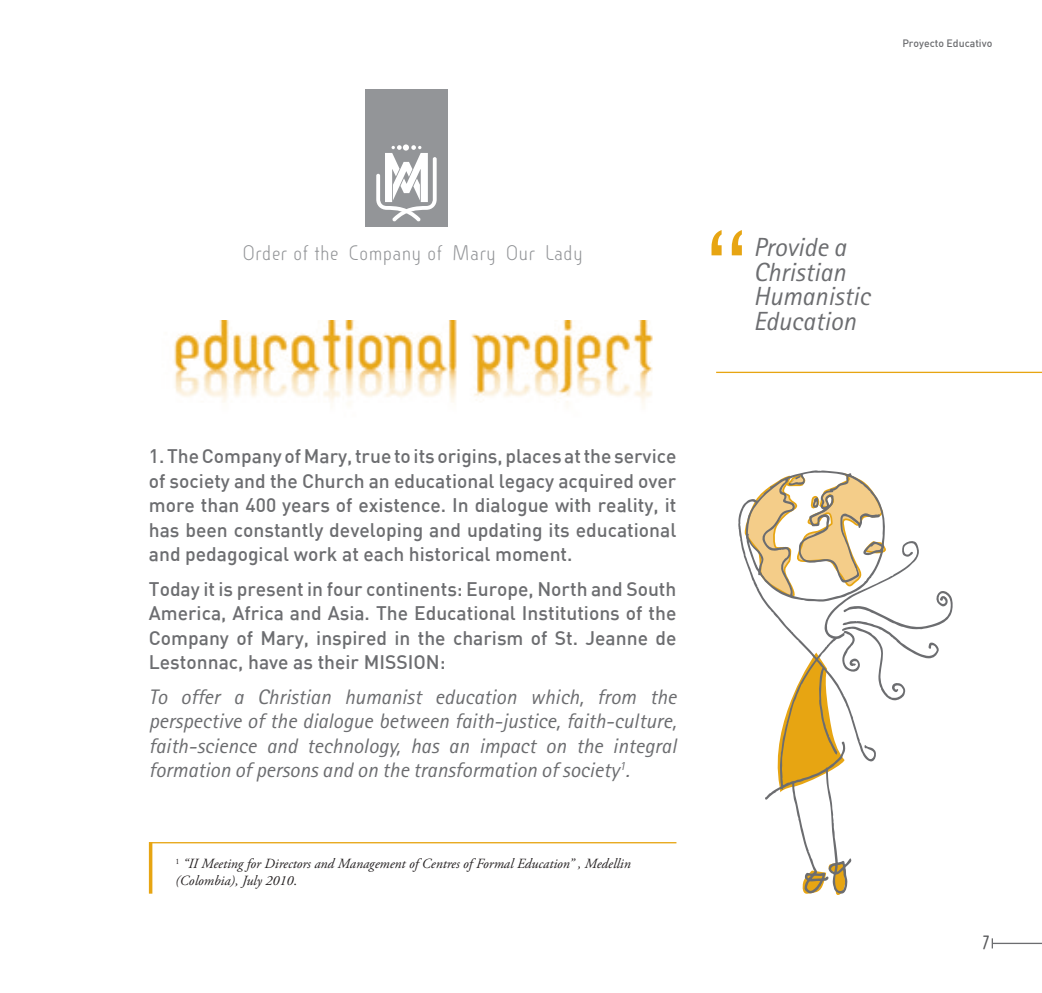
<style>
.page{position:relative;width:1042px;height:993px;background:#fff}
.page>*{position:absolute;margin:0;border:0;box-sizing:border-box;transform-origin:0 0}
.t1{font:105px "Lucida Fax";color:#e7a512}
.Frase_destacada_late{font:italic 26.25px/24.5px "Rotis Sans Serif";color:#6c6d70}
.Introduccion_cursiva{font:italic 21px/24.5px "Rotis Sans Serif";color:#6c6d70;text-align:justify}
.t2{font:21px "Cineplex LT";color:#939598}
.Introducción{font:500 19.25px/24.5px "DIN";color:#6c6d70;text-align:justify}
.notas_pie_de_pagina{font:italic 14px/16.8px "Adobe Garamond Pro";color:#231f20}
.t3{font:800 14px "DF Temple";color:#57585a}
.t4{font:500 10.5px "DIN";color:#6c6d70}
.s1{font-style:normal}
</style>
<div class="page">
<hr style="left:992px;top:942px;width:50px;height:1px;background:#6c6d70">
<div style="left:365px;top:89px;width:83px;height:138px;background:#939598"></div>
<svg style="left:376px;top:144px;width:61px;height:78px"></svg>
<hr style="left:152px;top:841px;width:524px;height:2px;background:#e7a512">
<hr style="left:149px;top:841px;width:3px;height:52px;background:#e7a512">
<hr style="left:716px;top:371px;width:326px;height:2px;background:#e7a512">
<img style="left:173px;top:321px;width:480px;height:84px">
<svg style="left:738px;top:504px;width:114px;height:390px"></svg>
<svg style="left:744px;top:470px;width:209px;height:350px"></svg>
<p class="t4" style="left:902px;top:36px;width:91px">Proyecto Educativo</p>
<p class="t2" style="left:242px;top:241px;width:342px">Order of the Company of Mary Our Lady</p>
<p class="t1" style="left:701px;top:212px;width:52px">“</p>
<p class="Frase_destacada_late" style="left:753px;top:235px;width:118px">Provide a<br>Christian<br>Humanistic<br>Education</p>
<p class="Introducción" style="left:149px;top:443px;width:529px">1. The Company of Mary, true to its origins, places at the service of society and the Church an educational legacy acquired over more than 400 years of existence. In dialogue with reality, it has been constantly developing and updating its educational and pedagogical work at each historical moment.</p>
<p class="Introducción" style="left:149px;top:575px;width:529px">Today it is present in four continents: Europe, North and South America, Africa and Asia. The Educational Institutions of the Company of Mary, inspired in the charism of St. Jeanne de Lestonnac, have as their MISSION:</p>
<p class="Introduccion_cursiva" style="left:149px;top:684px;width:529px">To offer a Christian humanist education which, from the perspective of the dialogue between faith-justice, faith-culture, faith-science and technology, has an impact on the integral formation of persons and on the transformation of society<sup>1</sup>.</p>
<p class="notas_pie_de_pagina" style="left:175px;top:855px;width:457px"><sup>1</sup> “II Meeting for Directors and Management of Centres of Formal Education” , Medellin (Colombia), July 2010<span class="s1">.</span></p>
<p class="t3" style="left:983px;top:933px;width:8px">7</p>
</div>
